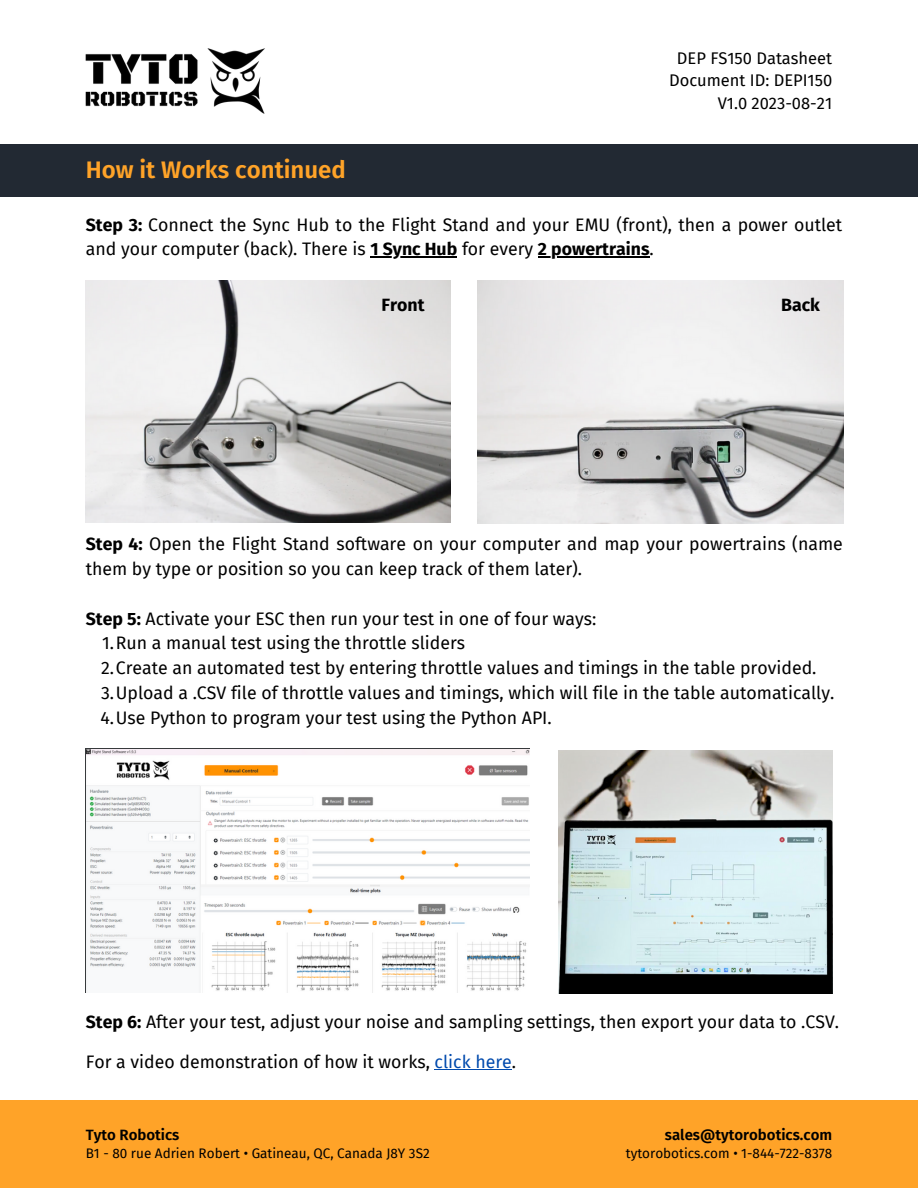
<style>
.page{position:relative;width:918px;height:1188px;background:#fff}
.page>*{position:absolute;margin:0;border:0;box-sizing:border-box;transform-origin:0 0}
.t1{font:600 24px "Fira Sans";color:#ffa328}
.t2{font:17.7px/24.8px "Fira Sans";color:#000}
.t3{font:700 17.7px "Fira Sans";color:#000}
.t4{font:16.5px "Fira Sans";color:#000}
.t5{font:600 15px "Fira Sans";color:#000}
.t6{font:13.5px "Fira Sans";color:#000}
.s1{font-weight:700}
.s2{color:#004aad}
</style>
<div class="page">
<div style="left:0;top:144px;width:918px;height:52px;background:#222933"></div>
<div style="left:0;top:1101px;width:918px;height:87px;background:#ffa328"></div>
<img style="left:86px;top:49px;width:179px;height:65px">
<img style="left:86px;top:281px;width:364px;height:241px">
<img style="left:478px;top:280px;width:365px;height:243px">
<img style="left:558px;top:751px;width:275px;height:243px">
<img style="left:86px;top:749px;width:444px;height:243px">
<hr style="left:370px;top:256px;width:87px;height:2px;background:#000">
<hr style="left:538px;top:256px;width:112px;height:2px;background:#000">
<hr style="left:435px;top:1069px;width:77px;height:1px;background:#004aad">
<p class="t1" style="left:86px;top:155px;width:262px">How it Works continued</p>
<p class="t4" style="left:677px;top:49px;width:157px">DEP FS150 Datasheet</p>
<p class="t4" style="left:669px;top:71px;width:165px">Document ID: DEPI150</p>
<p class="t4" style="left:718px;top:94px;width:116px">V1.0 2023-08-21</p>
<p class="t2" style="left:86px;top:212px;width:758px"><span class="s1">Step 3:</span> Connect the Sync Hub to the Flight Stand and your EMU (front), then a power outlet and your computer (back). There is <span class="s1">1 Sync Hub</span> for every <span class="s1">2 powertrains</span>.</p>
<p class="t3" style="left:382px;top:294px;width:45px">Front</p>
<p class="t3" style="left:781px;top:294px;width:40px">Back</p>
<p class="t2" style="left:86px;top:532px;width:759px"><span class="s1">Step 4:</span> Open the Flight Stand software on your computer and map your powertrains (name them by type or position so you can keep track of them later).</p>
<p class="t2" style="left:86px;top:606px;width:512px"><span class="s1">Step 5:</span> Activate your ESC then run your test in one of four ways:</p>
<p class="t2" style="left:102px;top:631px;width:365px">1.Run a manual test using the throttle sliders</p>
<p class="t2" style="left:101px;top:656px;width:717px">2.Create an automated test by entering throttle values and timings in the table provided.</p>
<p class="t2" style="left:101px;top:681px;width:735px">3.Upload a .CSV file of throttle values and timings, which will file in the table automatically.</p>
<p class="t2" style="left:100px;top:705px;width:453px">4.Use Python to program your test using the Python API.</p>
<p class="t2" style="left:86px;top:1010px;width:755px"><span class="s1">Step 6:</span> After your test, adjust your noise and sampling settings, then export your data to .CSV.</p>
<p class="t2" style="left:86px;top:1050px;width:432px">For a video demonstration of how it works, <span class="s2">click here</span>.</p>
<p class="t5" style="left:86px;top:1126px;width:95px">Tyto Robotics</p>
<p class="t6" style="left:86px;top:1145px;width:345px">B1 - 80 rue Adrien Robert • Gatineau, QC, Canada J8Y 3S2</p>
<p class="t5" style="left:665px;top:1126px;width:169px">sales@tytorobotics.com</p>
<p class="t6" style="left:626px;top:1145px;width:208px">tytorobotics.com • 1-844-722-8378</p>
</div>
